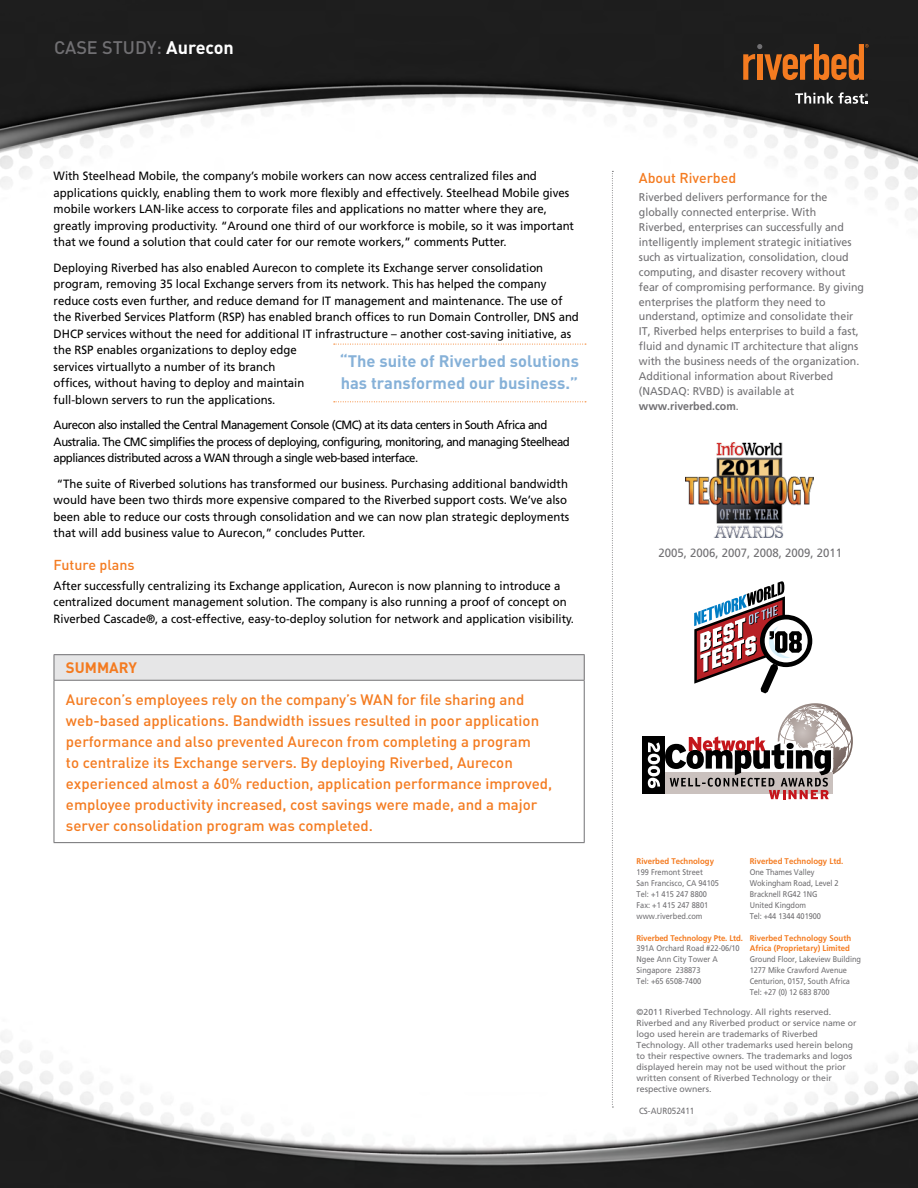
<style>
.page{position:relative;width:918px;height:1188px;background:#fff}
.page>*{position:absolute;margin:0;border:0;box-sizing:border-box;transform-origin:0 0}
.t1{font:500 18px "DIN";color:#717073}
.t2{font:700 16.5px/22.5px "DIN";color:#86b1d8}
.t3{font:500 15px/21px "DIN";color:#f47b20}
.t4{font:700 15px "DIN";color:#f47b20}
.t5{font:500 14.25px "DIN";color:#f47b20}
.t6{font:12px/16.5px "Frutiger";color:#000;scale:.95 1}
.t7{font:12px/16.5px "Frutiger";letter-spacing:-.04em;color:#000;scale:.95 1}
.t8{font:12px "Frutiger";color:#717073;scale:.95 1}
.t9{font:11.25px/14.9px "Frutiger";color:#717073;scale:.95 1}
.t10{font:9px "Frutiger";color:#717073;scale:.9 1}
.t11{font:8.7px/10.9px "Frutiger";color:#717073}
.t12{font:8.25px/10.9px "Frutiger";letter-spacing:-.01em;color:#717073;scale:.9 1}
.t13{font:700 8.25px/10.9px "Frutiger";color:#f47b20;scale:.95 1}
.s1{font-weight:700;color:#fff}
.s2{font-weight:700}
</style>
<div class="page">
<img style="left:0;top:0;width:918px;height:1188px">
<svg style="left:694px;top:581px;width:118px;height:112px"></svg>
<div style="left:642px;top:736px;width:23px;height:58px;background:#000"></div>
<svg style="left:648px;top:703px;width:205px;height:96px"></svg>
<img style="left:685px;top:443px;width:128px;height:94px">
<svg style="left:612px;top:171px;width:1px;height:937px"></svg>
<svg style="left:743px;top:44px;width:126px;height:36px;background:#7b461e"></svg>
<svg style="left:795px;top:92px;width:73px;height:12px"></svg>
<div style="left:54px;top:655px;width:530px;height:25px;background:#e6e6e7"></div>
<hr style="left:54px;top:681px;width:1px;height:161px;background:#717073">
<hr style="left:584px;top:681px;width:1px;height:161px;background:#717073">
<hr style="left:54px;top:842px;width:531px;height:1px;background:#717073">
<hr style="left:54px;top:654px;width:531px;height:1px;background:#717073">
<svg style="left:54px;top:655px;width:1px;height:25px"></svg>
<svg style="left:584px;top:655px;width:1px;height:25px"></svg>
<hr style="left:54px;top:680px;width:531px;height:1px;background:#717073">
<svg style="left:334px;top:344px;width:252px;height:1px"></svg>
<svg style="left:334px;top:401px;width:252px;height:1px"></svg>
<h1 class="t1" style="left:54px;top:36px;width:181px">CASE STUDY: <span class="s1">Aurecon</span></h1>
<p class="t6" style="left:54px;top:168px;width:549px">With Steelhead Mobile, the company’s mobile workers can now access centralized files and applications quickly, enabling them to work more flexibly and effectively. Steelhead Mobile gives mobile workers LAN-like access to corporate files and applications no matter where they are, greatly improving productivity. “Around one third of our workforce is mobile, so it was important that we found a solution that could cater for our remote workers,” comments Putter.</p>
<p class="t6" style="left:54px;top:259px;width:555px">Deploying Riverbed has also enabled Aurecon to complete its Exchange server consolidation program, removing 35 local Exchange servers from its network. This has helped the company reduce costs even further, and reduce demand for IT management and maintenance. The use of the Riverbed Services Platform (RSP) has enabled branch offices to run Domain Controller, DNS and DHCP services without the need for additional IT infrastructure – another cost-saving initiative, as the RSP enables organizations to deploy edge<br>services virtuallyto a number of its branch<br>offices, without having to deploy and maintain<br>full-blown servers to run the applications.</p>
<p class="t7" style="left:54px;top:417px;width:545px">Aurecon also installed the Central Management Console (CMC) at its data centers in South Africa and<br>Australia. The CMC simplifies the process of deploying, configuring, monitoring, and managing Steelhead appliances distributed across a WAN through a single web-based interface.</p>
<p class="t6" style="left:54px;top:475px;width:544px">“The suite of Riverbed solutions has transformed our business. Purchasing additional bandwidth would have been two thirds more expensive compared to the Riverbed support costs. We’ve also been able to reduce our costs through consolidation and we can now plan strategic deployments that will add business value to Aurecon,” concludes Putter.</p>
<p class="t5" style="left:54px;top:555px;width:82px">Future plans</p>
<p class="t6" style="left:54px;top:577px;width:549px">After successfully centralizing its Exchange application, Aurecon is now planning to introduce a centralized document management solution. The company is also running a proof of concept on<br>Riverbed Cascade®, a cost-effective, easy-to-deploy solution for network and application visibility.</p>
<p class="t4" style="left:66px;top:658px;width:73px">Summary</p>
<p class="t3" style="left:66px;top:688px;width:488px">Aurecon’s employees rely on the company’s WAN for file sharing and web-based applications. Bandwidth issues resulted in poor application performance and also prevented Aurecon from completing a program<br>to centralize its Exchange servers. By deploying Riverbed, Aurecon experienced almost a 60% reduction, application performance improved, employee productivity increased, cost savings were made, and a major server consolidation program was completed.</p>
<h2 class="t2" style="left:340px;top:349px;width:241px">“The suite of Riverbed solutions has transformed our business.”</h2>
<p class="t5" style="left:639px;top:169px;width:99px">About Riverbed</p>
<p class="t9" style="left:639px;top:190px;width:238px">Riverbed delivers performance for the globally connected enterprise. With Riverbed, enterprises can successfully and intelligently implement strategic initiatives such as virtualization, consolidation, cloud computing, and disaster recovery without fear of compromising performance. By giving enterprises the platform they need to understand, optimize and consolidate their IT, Riverbed helps enterprises to build a fast, fluid and dynamic IT architecture that aligns with the business needs of the organization.<br>Additional information about Riverbed (NASDAQ: RVBD) is available at <span class="s2">www.riverbed.com</span>.</p>
<p class="t8" style="left:658px;top:546px;width:195px">2005, 2006, 2007, 2008, 2009, 2011</p>
<p class="t13" style="left:637px;top:855px;width:83px">Riverbed Technology</p>
<p class="t12" style="left:637px;top:866px;width:93px">199 Fremont Street<br>San Francisco, CA 94105<br>Tel: +1 415 247 8800<br>Fax: +1 415 247 8801 www.riverbed.com</p>
<p class="t13" style="left:637px;top:932px;width:114px">Riverbed Technology Pte. Ltd.</p>
<p class="t12" style="left:637px;top:943px;width:116px">391A Orchard Road #22-06/10<br>Ngee Ann City Tower A<br>Singapore 238873<br>Tel: +65 6508-7400</p>
<p class="t13" style="left:750px;top:855px;width:100px">Riverbed Technology Ltd.</p>
<p class="t12" style="left:750px;top:866px;width:100px">One Thames Valley<br>Wokingham Road, Level 2<br>Bracknell RG42 1NG<br>United Kingdom<br>Tel: +44 1344 401900</p>
<p class="t13" style="left:750px;top:932px;width:108px">Riverbed Technology South<br>Africa (Proprietary) Limited</p>
<p class="t12" style="left:750px;top:954px;width:125px">Ground Floor, Lakeview Building<br>1277 Mike Crawford Avenue<br>Centurion, 0157, South Africa<br>Tel: +27 (0) 12 683 8700</p>
<p class="t11" style="left:637px;top:1006px;width:221px">©2011 Riverbed Technology. All rights reserved.<br>Riverbed and any Riverbed product or service name or logo used herein are trademarks of Riverbed Technology. All other trademarks used herein belong to their respective owners. The trademarks and logos displayed herein may not be used without the prior written consent of Riverbed Technology or their respective owners.</p>
<p class="t10" style="left:639px;top:1105px;width:63px">CS-AUR052411</p>
</div>
